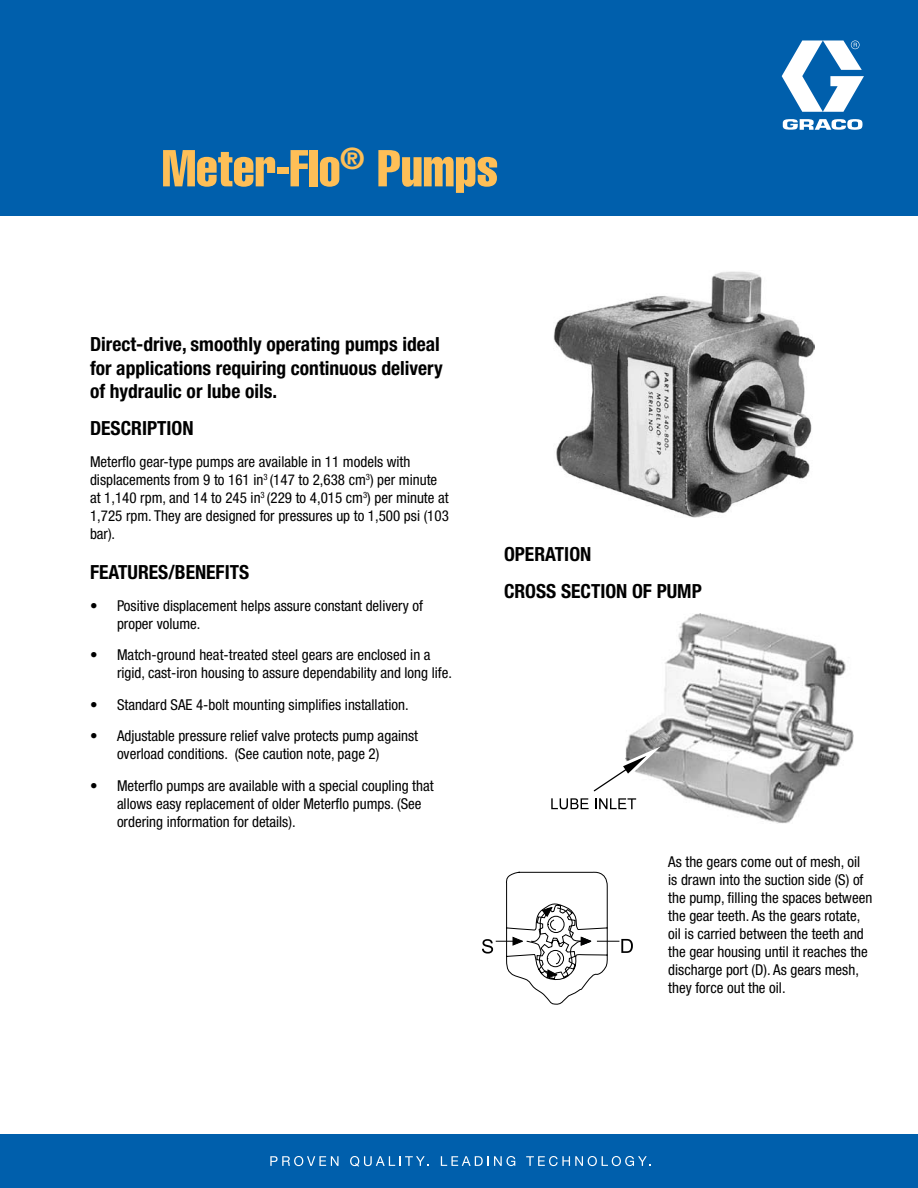
<style>
.page{position:relative;width:918px;height:1188px;background:#fff}
.page>*{position:absolute;margin:0;border:0;box-sizing:border-box;transform-origin:0 0}
.t1{font:51px "Helvetica LT Std Comp";color:#febf57}
.t2{font:700 condensed 19.5px/23.4px "Helvetica Neue LT Std";color:#000}
.t3{font:condensed 15px/18px "Helvetica Neue LT Std";color:#000}
</style>
<div class="page">
<svg style="left:482px;top:872px;width:151px;height:132px"></svg>
<img style="left:626px;top:614px;width:227px;height:209px">
<div style="left:550px;top:797px;width:88px;height:17px;background:#fff"></div>
<svg style="left:551px;top:747px;width:110px;height:62px"></svg>
<img style="left:553px;top:271px;width:262px;height:246px">
<div style="left:0;top:1134px;width:918px;height:54px;background:#005fac"></div>
<svg style="left:270px;top:1156px;width:69px;height:10px"></svg>
<svg style="left:350px;top:1156px;width:79px;height:11px"></svg>
<svg style="left:441px;top:1156px;width:74px;height:10px"></svg>
<svg style="left:526px;top:1156px;width:125px;height:10px"></svg>
<div style="left:0;top:0;width:918px;height:216px;background:#005fac"></div>
<svg style="left:782px;top:41px;width:82px;height:89px"></svg>
<h1 class="t1" style="left:162px;top:136px;width:338px">Meter-Flo<sup>®</sup> Pumps</h1>
<h2 class="t2" style="left:90px;top:333px;width:354px">Direct-drive, smoothly operating pumps ideal for applications requiring continuous delivery of hydraulic or lube oils.</h2>
<h2 class="t2" style="left:90px;top:416px;width:105px">DESCRIPTION</h2>
<p class="t3" style="left:90px;top:452px;width:360px">Meterflo gear-type pumps are available in 11 models with displacements from 9 to 161 in<sup>3</sup> (147 to 2,638 cm<sup>3</sup>) per minute at 1,140 rpm, and 14 to 245 in<sup>3</sup> (229 to 4,015 cm<sup>3</sup>) per minute at 1,725 rpm. They are designed for pressures up to 1,500 psi (103 bar).</p>
<h2 class="t2" style="left:90px;top:560px;width:161px">FEATURES/BENEFITS</h2>
<p class="t3" style="left:117px;top:596px;width:308px;text-indent:-27px">• Positive displacement helps assure constant delivery of proper volume.</p>
<p class="t3" style="left:117px;top:646px;width:337px;text-indent:-27px">• Match-ground heat-treated steel gears are enclosed in a rigid, cast-iron housing to assure dependability and long life.</p>
<p class="t3" style="left:90px;top:695px;width:320px">• Standard SAE 4-bolt mounting simplifies installation.</p>
<p class="t3" style="left:117px;top:727px;width:303px;text-indent:-27px">• Adjustable pressure relief valve protects pump against overload conditions. (See caution note, page 2)</p>
<p class="t3" style="left:117px;top:776px;width:318px;text-indent:-27px">• Meterflo pumps are available with a special coupling that allows easy replacement of older Meterflo pumps. (See ordering information for details).</p>
<h2 class="t2" style="left:504px;top:535px;width:199px;line-height:36.9px">OPERATION<br>CROSS SECTION OF PUMP</h2>
<p class="t3" style="left:668px;top:853px;width:206px">As the gears come out of mesh, oil is drawn into the suction side (S) of the pump, filling the spaces between the gear teeth. As the gears rotate, oil is carried between the teeth and the gear housing until it reaches the discharge port (D). As gears mesh, they force out the oil.</p>
</div>
